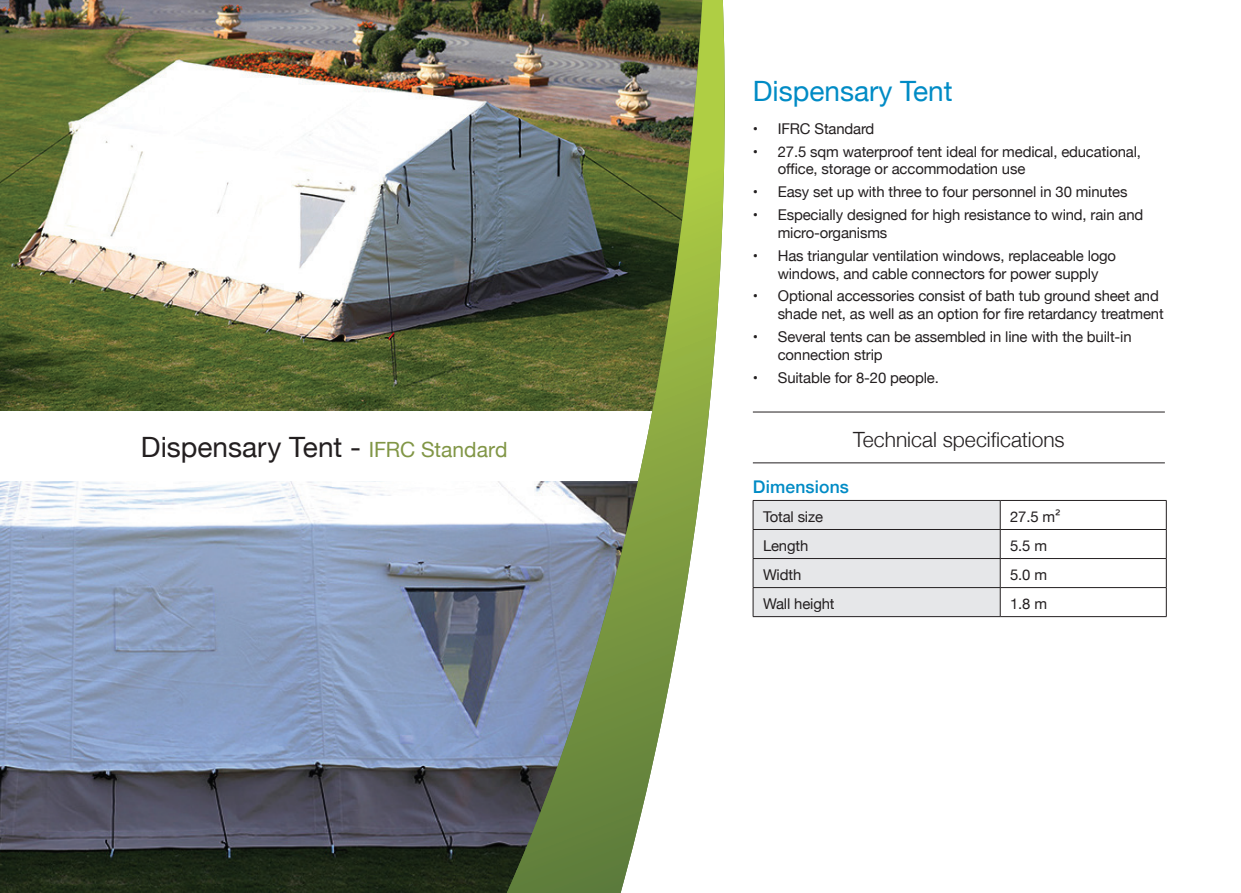
<style>
.page{position:relative;width:1241px;height:893px;background:#fff}
.page>*{position:absolute;margin:0;border:0;box-sizing:border-box;transform-origin:0 0}
.t1{font:28px "Helvetica Neue";color:#231f20}
.HeadingBlue{font:28px "Helvetica Neue";color:#008bc5}
.SubHeading{font:300 21px "Helvetica Neue";color:#231f20}
.SubHeading2{font:500 17.5px "Helvetica Neue";letter-spacing:.01em;color:#008bc5}
.t2{font:14.88px/17.8px "Helvetica Neue";letter-spacing:-.01em;color:#231f20}
.s1{font-size:21px;color:#819646}
.s2{font-family:"Varela Round"}
</style>
<div class="page">
<hr style="left:752px;top:412px;width:412px;height:1px;background:#231f20">
<hr style="left:752px;top:462px;width:412px;height:1px;background:#231f20">
<img style="left:0;top:0;width:440px;height:411px">
<img style="left:0;top:481px;width:440px;height:412px">
<svg style="left:440px;top:0;width:341px;height:893px"></svg>
<img style="left:506px;top:0;width:231px;height:893px">
<svg style="left:752px;top:500px;width:414px;height:116px"></svg>
<hr style="left:752px;top:616px;width:248px;height:1px;background:#231f20">
<hr style="left:1000px;top:616px;width:166px;height:1px;background:#231f20">
<p class="t1" style="left:141px;top:427px;width:368px">Dispensary Tent - <span class="s1">IFRC Standard</span></p>
<p class="HeadingBlue" style="left:752px;top:71px;width:201px">Dispensary Tent</p>
<p class="t2" style="left:752px;top:120px;width:123px">• IFRC Standard</p>
<p class="t2" style="left:777px;top:143px;width:365px;text-indent:-25px">• 27.5 sqm waterproof tent ideal for medical, educational, office, storage or accommodation use</p>
<p class="t2" style="left:752px;top:184px;width:376px">• Easy set up with three to four personnel in 30 minutes</p>
<p class="t2" style="left:777px;top:207px;width:367px;text-indent:-25px">• Especially designed for high resistance to wind, rain and micro-organisms</p>
<p class="t2" style="left:752px;top:247px;width:365px;text-align:center">• Has triangular ventilation windows, replaceable logo windows, and cable connectors for power supply</p>
<p class="t2" style="left:777px;top:288px;width:387px;text-indent:-25px">• Optional accessories consist of bath tub ground sheet and shade net, as well as an option for fire retardancy treatment</p>
<p class="t2" style="left:777px;top:329px;width:355px;text-indent:-25px">• Several tents can be assembled in line with the built-in connection strip</p>
<p class="t2" style="left:752px;top:369px;width:187px">• Suitable for 8-20 people.</p>
<p class="SubHeading" style="left:852px;top:423px;width:213px">Technical specifications</p>
<p class="SubHeading2" style="left:752px;top:472px;width:98px">Dimensions</p>
<p class="t2" style="left:763px;top:509px;width:62px">Total size</p>
<p class="t2" style="left:1009px;top:509px;width:52px">27.5 m<span class="s2">²</span></p>
<p class="t2" style="left:763px;top:538px;width:47px">Length</p>
<p class="t2" style="left:1009px;top:538px;width:38px">5.5 m</p>
<p class="t2" style="left:763px;top:567px;width:40px">Width</p>
<p class="t2" style="left:1009px;top:567px;width:38px">5.0 m</p>
<p class="t2" style="left:763px;top:596px;width:73px">Wall height</p>
<p class="t2" style="left:1009px;top:596px;width:38px">1.8 m</p>
</div>
